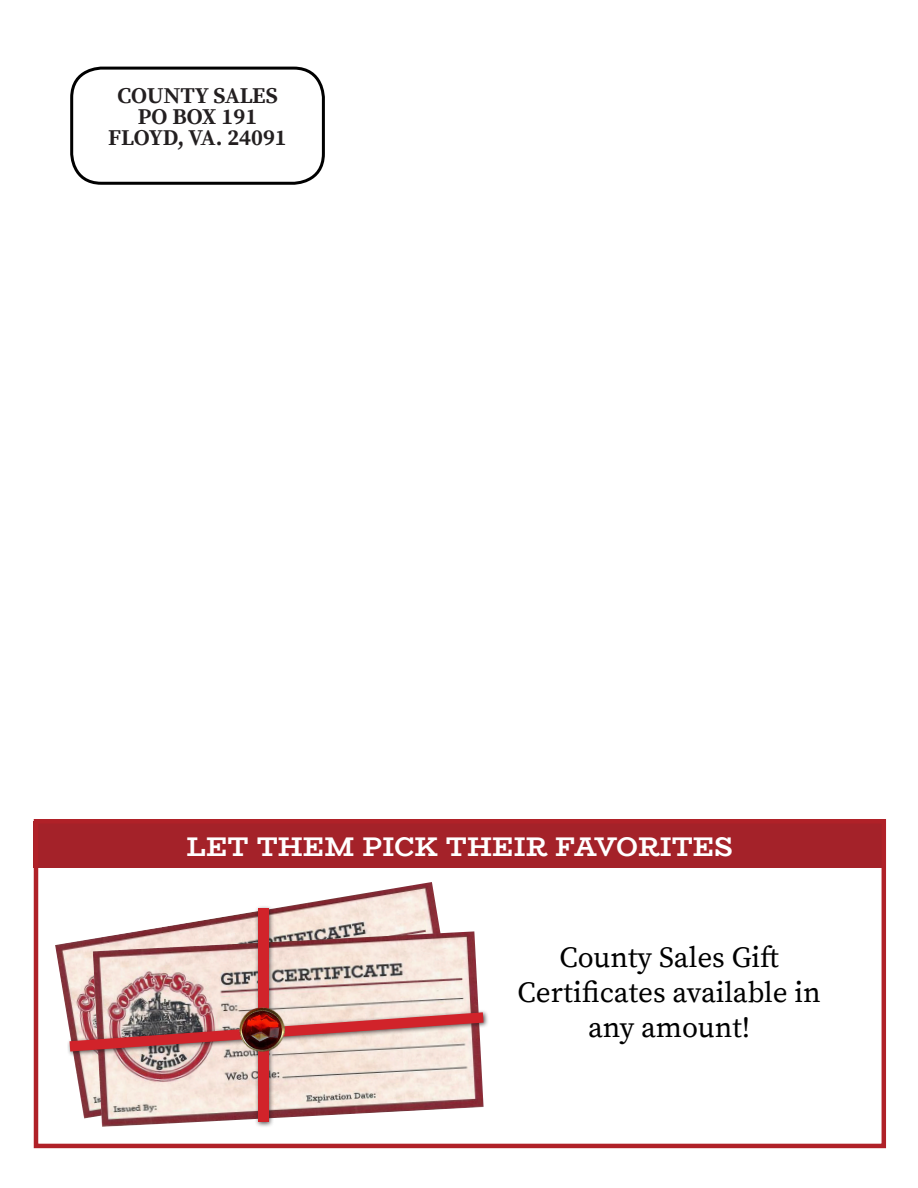
<style>
.page{position:relative;width:918px;height:1188px;background:#fff}
.page>*{position:absolute;margin:0;border:0;box-sizing:border-box;transform-origin:0 0}
.t1{font:29.1px/35.2px "Source Serif Pro";color:#000;text-align:center}
.t2{font:700 27px "Bio Rhyme";color:#fff}
.t3{font:700 22.5px "Source Serif Pro";color:#231f20}
</style>
<div class="page">
<img style="left:55px;top:882px;width:385px;height:237px">
<div style="left:70px;top:67px;width:255px;height:118px;border:3px solid #000;border-radius:30px"></div>
<div style="left:34px;top:821px;width:852px;height:47px;background:#a42229"></div>
<img style="left:93px;top:931px;width:391px;height:196px">
<div style="left:255px;top:905px;width:19px;height:223px;background:#231f20;opacity:.75"></div>
<div style="left:258px;top:908px;width:10px;height:214px;background:#d1232a"></div>
<div style="left:67px;top:1010px;width:423px;height:47px;background:#231f20;opacity:.75"></div>
<svg style="left:70px;top:1012px;width:414px;height:39px;background:#c78a88"></svg>
<img style="left:240px;top:1008px;width:44px;height:43px">
<div style="left:34px;top:819px;width:852px;height:329px;border:4px solid #b02128"></div>
<p class="t3" style="left:117px;top:82px;width:162px">COUNTY SALES</p>
<p class="t3" style="left:138px;top:103px;width:121px">PO BOX 191</p>
<p class="t3" style="left:108px;top:124px;width:180px">FLOYD, VA. 24091</p>
<p class="t2" style="left:187px;top:826px;width:548px">LET THEM PICK THEIR FAVORITES</p>
<p class="t1" style="left:518px;top:941px;width:305px">County Sales Gift<br>Certificates available in any amount!</p>
</div>
